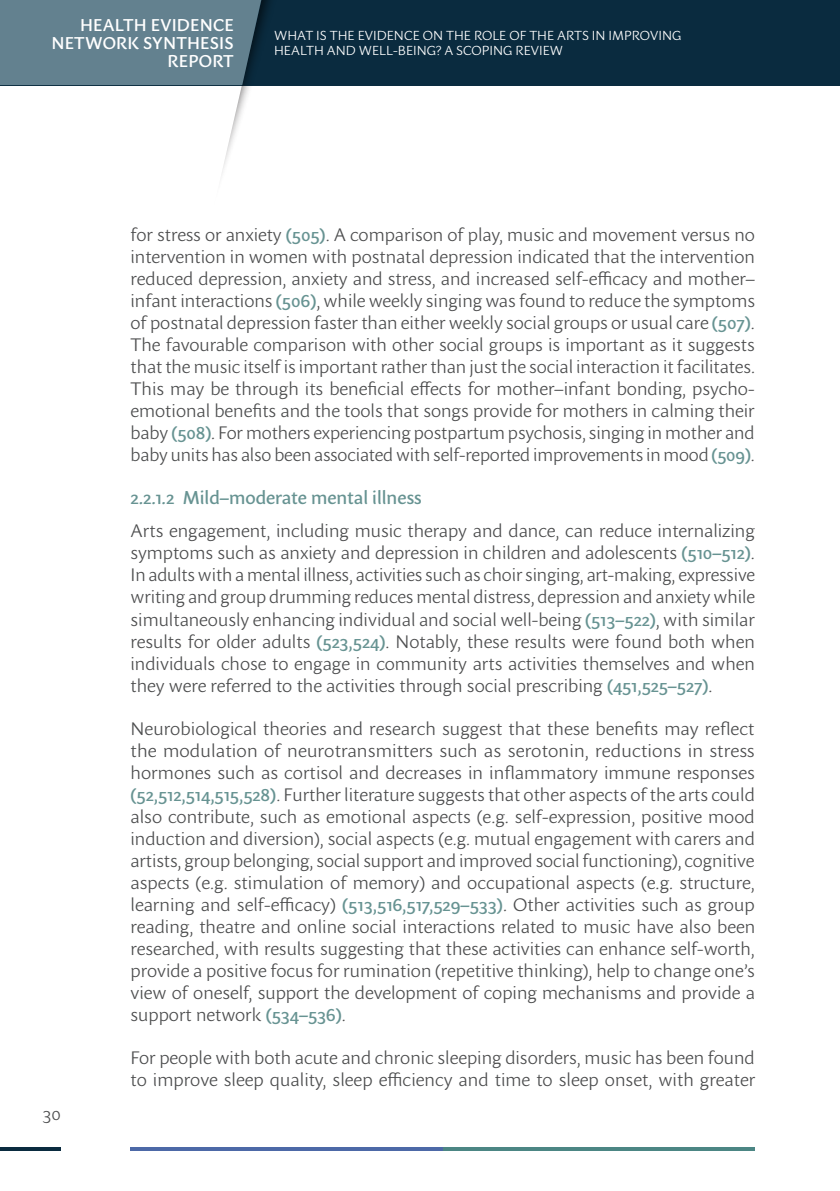
<style>
.page{position:relative;width:840px;height:1191px;background:#fff}
.page>*{position:absolute;margin:0;border:0;box-sizing:border-box;transform-origin:0 0}
.t1{font:500 18.4px "Sharik Sans";color:#679392}
.Texte_retrait{font:300 18px/22px "Sharik Sans";color:#4b4c4d;text-align:justify}
.t2{font:500 17px/18px "Sharik Sans";letter-spacing:.01em;color:#fff;text-align:right}
.t3{font:300 13px/15.6px "Sharik Sans";color:#fff}
.s1{font-weight:500;color:#679392}
</style>
<div class="page">
<div style="left:0;top:0;width:838px;height:85px;background:#0a2b3f"></div>
<hr style="left:442px;top:1147px;width:312px;height:4px;background:#4c8684">
<hr style="left:130px;top:1147px;width:312px;height:4px;background:#4d69a7">
<div style="left:213px;top:0;width:157px;height:227px;background:#231f20;opacity:.75"></div>
<svg style="left:0;top:0;width:365px;height:227px"></svg>
<hr style="left:0;top:1147px;width:61px;height:4px;background:#0a2b3f">
<p class="t2" style="left:51px;top:16px;width:184px">HEALTH EVIDENCE<br>NETWORK SYNTHESIS<br>REPORT</p>
<p class="t3" style="left:274px;top:27px;width:408px">WHAT IS THE EVIDENCE ON THE ROLE OF THE ARTS IN IMPROVING<br>HEALTH AND WELL-BEING? A SCOPING REVIEW</p>
<p class="Texte_retrait" style="left:42px;top:1102px;width:20px">30</p>
<p class="Texte_retrait" style="left:130px;top:223px;width:625px">for stress or anxiety <span class="s1">(505)</span>. A comparison of play, music and movement versus no intervention in women with postnatal depression indicated that the intervention reduced depression, anxiety and stress, and increased self-efficacy and mother– infant interactions <span class="s1">(506)</span>, while weekly singing was found to reduce the symptoms of postnatal depression faster than either weekly social groups or usual care <span class="s1">(507)</span>.<br>The favourable comparison with other social groups is important as it suggests that the music itself is important rather than just the social interaction it facilitates.<br>This may be through its beneficial effects for mother–infant bonding, psycho&shy;emotional benefits and the tools that songs provide for mothers in calming their baby <span class="s1">(508)</span>. For mothers experiencing postpartum psychosis, singing in mother and baby units has also been associated with self-reported improvements in mood <span class="s1">(509)</span>.</p>
<p class="t1" style="left:130px;top:485px;width:293px">2.2.1.2 Mild–moderate mental illness</p>
<p class="Texte_retrait" style="left:130px;top:520px;width:625px">Arts engagement, including music therapy and dance, can reduce internalizing symptoms such as anxiety and depression in children and adolescents <span class="s1">(510–512)</span>.<br>In adults with a mental illness, activities such as choir singing, art-making, expressive writing and group drumming reduces mental distress, depression and anxiety while simultaneously enhancing individual and social well-being <span class="s1">(513–522)</span>, with similar results for older adults <span class="s1">(523,524)</span>. Notably, these results were found both when individuals chose to engage in community arts activities themselves and when they were referred to the activities through social prescribing <span class="s1">(451,525–527)</span>.</p>
<p class="Texte_retrait" style="left:130px;top:717px;width:625px">Neurobiological theories and research suggest that these benefits may reflect the modulation of neurotransmitters such as serotonin, reductions in stress hormones such as cortisol and decreases in inflammatory immune responses <span class="s1">(52,512,514,515,528)</span>. Further literature suggests that other aspects of the arts could also contribute, such as emotional aspects (e.g. self-expression, positive mood induction and diversion), social aspects (e.g. mutual engagement with carers and artists, group belonging, social support and improved social functioning), cognitive aspects (e.g. stimulation of memory) and occupational aspects (e.g. structure, learning and self-efficacy) <span class="s1">(513,516,517,529–533)</span>. Other activities such as group reading, theatre and online social interactions related to music have also been researched, with results suggesting that these activities can enhance self-worth, provide a positive focus for rumination (repetitive thinking), help to change one’s view of oneself, support the development of coping mechanisms and provide a support network <span class="s1">(534–536)</span>.</p>
<p class="Texte_retrait" style="left:130px;top:1046px;width:626px">For people with both acute and chronic sleeping disorders, music has been found to improve sleep quality, sleep efficiency and time to sleep onset, with greater</p>
</div>
